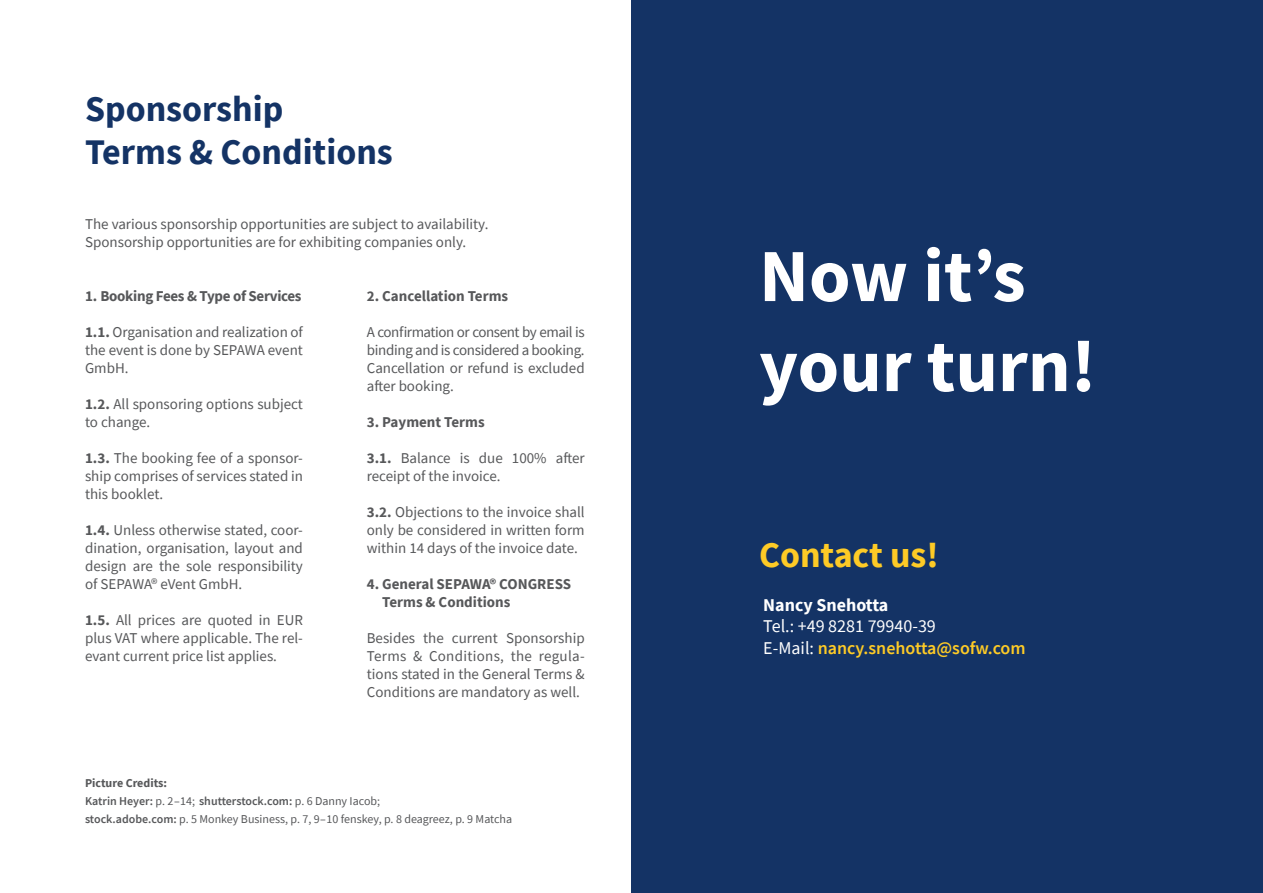
<style>
.page{position:relative;width:1263px;height:893px;background:#fff}
.page>*{position:absolute;margin:0;border:0;box-sizing:border-box;transform-origin:0 0}
.t1{font:700 75px/90px "Source Sans Pro";color:#fff}
.t2{font:700 36px/43.2px "Source Sans Pro";color:#143365}
.t3{font:700 36px "Source Sans Pro";color:#fecb26}
.t4{font:18px/21.6px "Source Sans Pro";color:#fff}
.t5{font:700 18px "Source Sans Pro";color:#fff}
.t6{font:15px/18px "Source Sans Pro";color:#57585a;text-align:justify}
.t7{font:700 15px/18px "Source Sans Pro";color:#57585a}
.t8{font:700 15px "Source Sans Pro";letter-spacing:-.02em;color:#57585a}
.t9{font:12px/18px "Source Sans Pro";color:#57585a}
.s1{font-weight:700}
.s2{font-weight:600}
.s3{font-weight:600;color:#fecb26}
</style>
<div class="page">
<div style="left:631px;top:0;width:632px;height:893px;background:#143365"></div>
<h2 class="t2" style="left:85px;top:90px;width:309px">Sponsorship<br>Terms &amp; Conditions</h2>
<p class="t6" style="left:85px;top:215px;width:405px">The various sponsorship opportunities are subject to availability.<br>Sponsorship opportunities are for exhibiting companies only.</p>
<p class="t8" style="left:85px;top:290px;width:218px">1. Booking Fees &amp; Type of Services</p>
<p class="t6" style="left:85px;top:323px;width:219px"><span class="s1">1.1.</span> Organisation and realization of the event is done by SEPAWA event GmbH.</p>
<p class="t6" style="left:85px;top:395px;width:219px"><span class="s1">1.2.</span> All sponsoring options subject to change.</p>
<p class="t6" style="left:85px;top:449px;width:219px"><span class="s1">1.3.</span> The booking fee of a sponsor&shy;ship comprises of services stated in this booklet.</p>
<p class="t6" style="left:85px;top:521px;width:219px"><span class="s1">1.4.</span> Unless otherwise stated, coor&shy;dination, organisation, layout and design are the sole responsibility of SEPAWA® eVent GmbH.</p>
<p class="t6" style="left:85px;top:611px;width:219px"><span class="s1">1.5.</span> All prices are quoted in EUR plus VAT where applicable. The rel&shy;evant current price list applies.</p>
<p class="t7" style="left:367px;top:288px;width:143px">2. Cancellation Terms</p>
<p class="t6" style="left:367px;top:323px;width:219px">A confirmation or consent by email is binding and is considered a booking.<br>Cancellation or refund is excluded after booking.</p>
<p class="t7" style="left:367px;top:414px;width:119px">3. Payment Terms</p>
<p class="t6" style="left:367px;top:449px;width:219px"><span class="s1">3.1.</span> Balance is due 100% after receipt of the invoice.</p>
<p class="t6" style="left:367px;top:503px;width:219px"><span class="s1">3.2.</span> Objections to the invoice shall only be considered in written form within 14 days of the invoice date.</p>
<p class="t7" style="left:382px;top:576px;width:190px;text-indent:-15px">4. General SEPAWA® CONGRESS<br>Terms &amp; Conditions</p>
<p class="t6" style="left:367px;top:629px;width:219px">Besides the current Sponsorship Terms &amp; Conditions, the regula&shy;tions stated in the General Terms &amp; Conditions are mandatory as well.</p>
<p class="t9" style="left:85px;top:774px;width:429px"><span class="s1">Picture Credits:<br></span><span class="s2">Katrin Heyer:</span> p. 2 – 14; <span class="s2">shutterstock.com:</span> p. 6 Danny Iacob;<br><span class="s2">stock.adobe.com:</span> p. 5 Monkey Business, p. 7, 9 – 10 fenskey, p. 8 deagreez, p. 9 Matcha</p>
<h1 class="t1" style="left:759px;top:237px;width:339px">Now it’s your turn!</h1>
<h2 class="t3" style="left:759px;top:541px;width:181px">Contact us!</h2>
<p class="t5" style="left:763px;top:598px;width:127px">Nancy Snehotta</p>
<p class="t4" style="left:763px;top:615px;width:264px">Tel.: +49 8281 79940-39<br>E-Mail: <span class="s3">nancy.snehotta@sofw.com</span></p>
</div>
